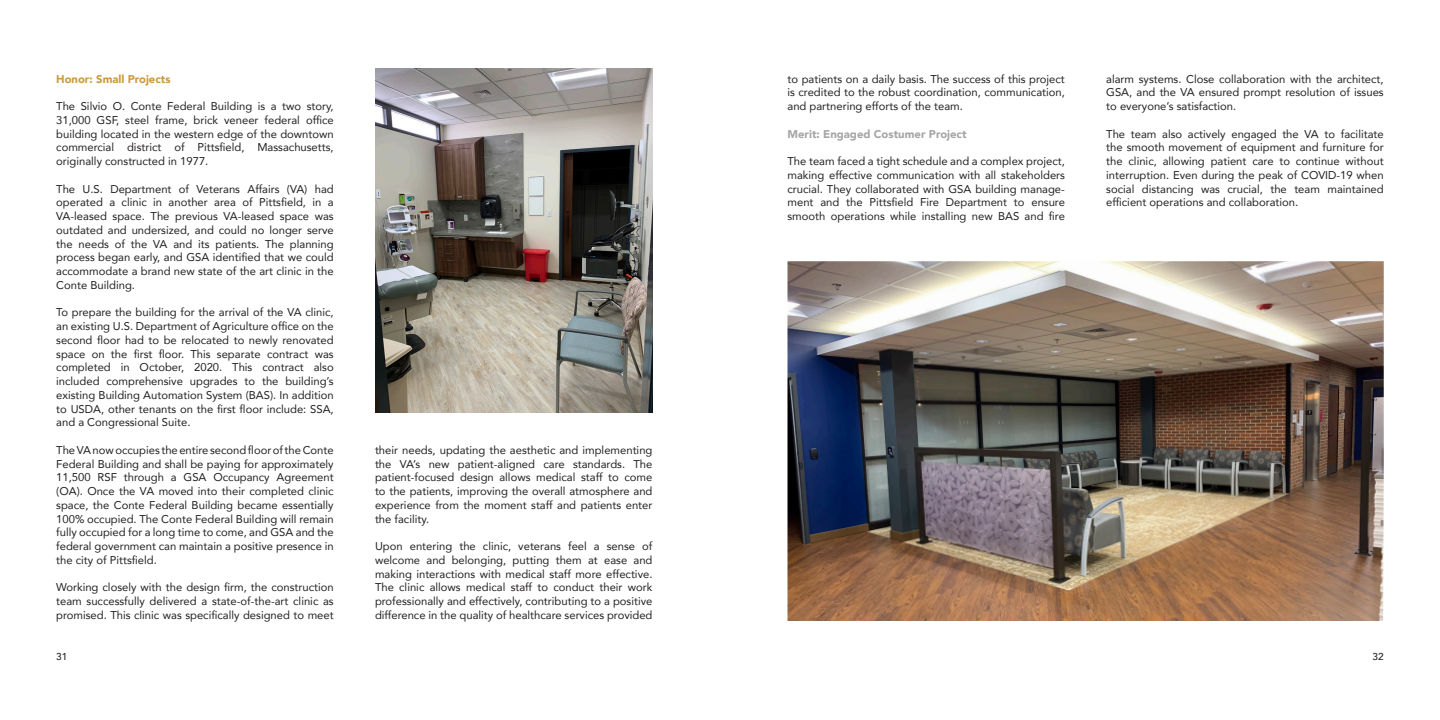
<style>
.page{position:relative;width:1440px;height:720px;background:#fff}
.page>*{position:absolute;margin:0;border:0;box-sizing:border-box;transform-origin:0 0}
.t1{font:11.25px/13.8px "Avenir";color:#231f20;text-align:justify}
.t2{font:900 11.25px "Avenir";color:#a6a6a6}
.t3{font:900 11.25px "Avenir";color:#ca9b40}
.t4{font:500 10px "Avenir";color:#231f20}
</style>
<div class="page">
<img style="left:375px;top:69px;width:277px;height:343px">
<img style="left:788px;top:261px;width:596px;height:360px">
<p class="t3" style="left:56px;top:69px;width:116px">Honor: Small Projects</p>
<p class="t1" style="left:56px;top:99px;width:279px">The Silvio O. Conte Federal Building is a two story, 31,000 GSF, steel frame, brick veneer federal office building located in the western edge of the downtown commercial district of Pittsfield, Massachusetts, originally constructed in 1977.</p>
<p class="t1" style="left:56px;top:181px;width:279px">The U.S. Department of Veterans Affairs (VA) had operated a clinic in another area of Pittsfield, in a VA-leased space. The previous VA-leased space was outdated and undersized, and could no longer serve the needs of the VA and its patients. The planning process began early, and GSA identified that we could accommodate a brand new state of the art clinic in the Conte Building.</p>
<p class="t1" style="left:56px;top:305px;width:279px">To prepare the building for the arrival of the VA clinic, an existing U.S. Department of Agriculture office on the second floor had to be relocated to newly renovated space on the first floor. This separate contract was completed in October, 2020. This contract also included comprehensive upgrades to the building’s existing Building Automation System (BAS). In addition to USDA, other tenants on the first floor include: SSA, and a Congressional Suite.</p>
<p class="t1" style="left:56px;top:443px;width:279px">The VA now occupies the entire second floor of the Conte Federal Building and shall be paying for approximately 11,500 RSF through a GSA Occupancy Agreement (OA). Once the VA moved into their completed clinic space, the Conte Federal Building became essentially 100% occupied. The Conte Federal Building will remain fully occupied for a long time to come, and GSA and the federal government can maintain a positive presence in the city of Pittsfield.</p>
<p class="t1" style="left:56px;top:580px;width:279px">Working closely with the design firm, the construction team successfully delivered a state-of-the-art clinic as promised. This clinic was specifically designed to meet</p>
<p class="t4" style="left:56px;top:648px;width:13px">31</p>
<p class="t1" style="left:375px;top:443px;width:279px">their needs, updating the aesthetic and implementing the VA’s new patient-aligned care standards. The patient-focused design allows medical staff to come to the patients, improving the overall atmosphere and experience from the moment staff and patients enter the facility.</p>
<p class="t1" style="left:375px;top:539px;width:279px">Upon entering the clinic, veterans feel a sense of welcome and belonging, putting them at ease and making interactions with medical staff more effective.<br>The clinic allows medical staff to conduct their work professionally and effectively, contributing to a positive difference in the quality of healthcare services provided</p>
<p class="t1" style="left:788px;top:71px;width:279px">to patients on a daily basis. The success of this project is credited to the robust coordination, communication, and partnering efforts of the team.</p>
<p class="t2" style="left:788px;top:124px;width:181px">Merit: Engaged Costumer Project</p>
<p class="t1" style="left:788px;top:154px;width:279px">The team faced a tight schedule and a complex project, making effective communication with all stakeholders crucial. They collaborated with GSA building manage&shy;ment and the Pittsfield Fire Department to ensure smooth operations while installing new BAS and fire</p>
<p class="t1" style="left:1106px;top:71px;width:279px">alarm systems. Close collaboration with the architect, GSA, and the VA ensured prompt resolution of issues to everyone’s satisfaction.</p>
<p class="t1" style="left:1106px;top:126px;width:279px">The team also actively engaged the VA to facilitate the smooth movement of equipment and furniture for the clinic, allowing patient care to continue without interruption. Even during the peak of COVID-19 when social distancing was crucial, the team maintained efficient operations and collaboration.</p>
<p class="t4" style="left:1373px;top:648px;width:13px">32</p>
</div>
